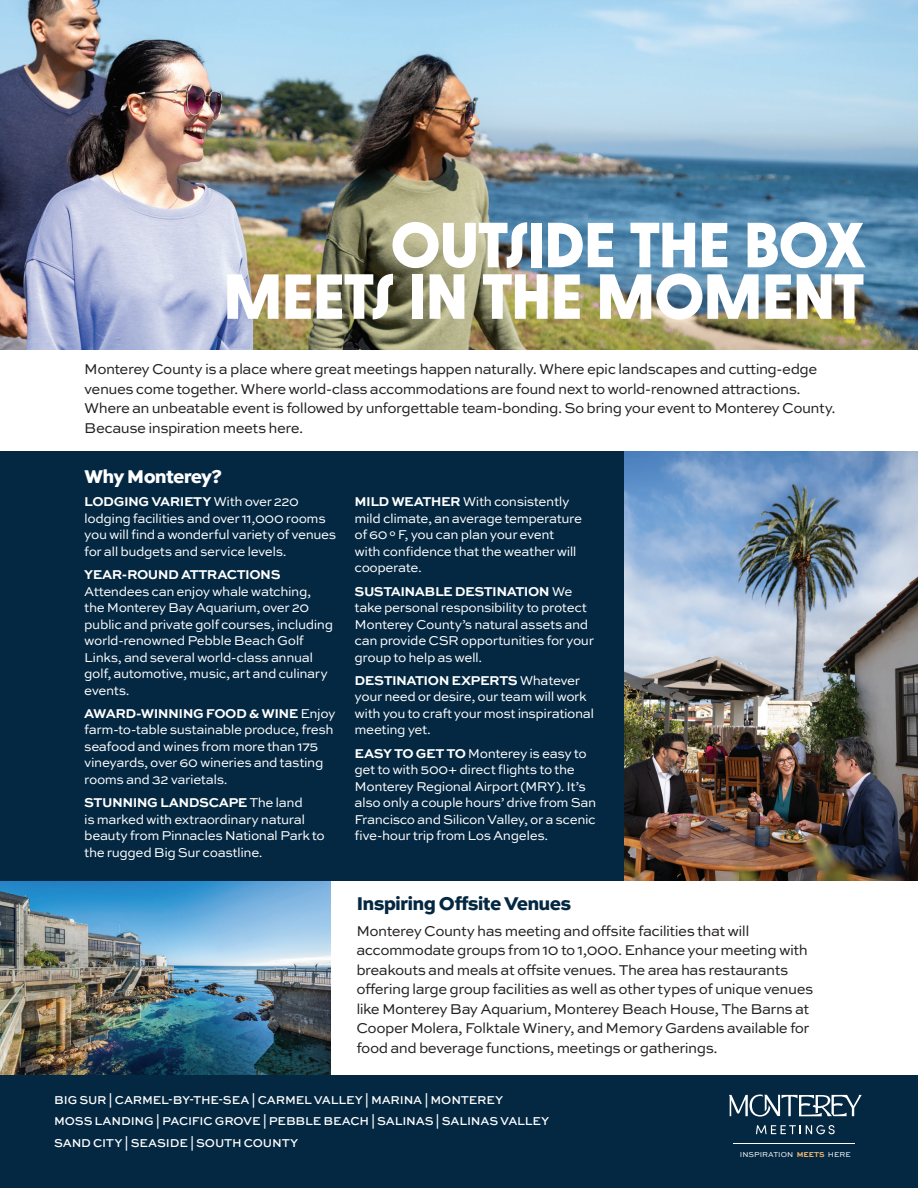
<style>
.page{position:relative;width:918px;height:1188px;background:#fff}
.page>*{position:absolute;margin:0;border:0;box-sizing:border-box;transform-origin:0 0}
.t1{font:700 54px/51.4px "Inspired Otter";letter-spacing:-.005em;color:#fff;text-align:right}
.t2{font:800 19.5px "Sweet Sans Pro";letter-spacing:-.045em;color:#042842}
.t3{font:800 19.5px "Sweet Sans Pro";letter-spacing:-.045em;color:#fff}
.t4{font:15px/19.5px "Sweet Sans Pro";letter-spacing:-.035em;color:#231f20}
.t5{font:13.5px/16.5px "Sweet Sans Pro";letter-spacing:-.035em;color:#fff}
.t6{font:700 13.5px "Sweet Sans Pro";letter-spacing:-.035em;color:#fff}
.t7{font:500 12px/21.5px "Sweet Sans Pro";letter-spacing:-.015em;color:#fff}
.t8{font:7.5px "Sweet Sans Pro";color:#fff}
.s1{font-weight:700}
.s2{font-weight:700;color:#f2b772}
</style>
<div class="page">
<img style="left:0;top:881px;width:330px;height:195px">
<div style="left:0;top:452px;width:918px;height:429px;background:#042842"></div>
<img style="left:624px;top:452px;width:294px;height:429px">
<img style="left:0;top:0;width:918px;height:349px">
<div style="left:0;top:1076px;width:918px;height:112px;background:#042842"></div>
<svg style="left:729px;top:1095px;width:133px;height:22px"></svg>
<hr style="left:733px;top:1143px;width:122px;height:1px;background:#fff">
<svg style="left:756px;top:1125px;width:79px;height:9px"></svg>
<h1 class="t1" style="left:224px;top:219px;width:642px">OUTSIDE THE BOX<br>MEETS IN THE MOMENT</h1>
<p class="t4" style="left:84px;top:359px;width:753px">Monterey County is a place where great meetings happen naturally. Where epic landscapes and cutting-edge venues come together. Where world-class accommodations are found next to world-renowned attractions.<br>Where an unbeatable event is followed by unforgettable team-bonding. So bring your event to Monterey County.<br>Because inspiration meets here.</p>
<h2 class="t3" style="left:84px;top:461px;width:139px">Why Monterey?</h2>
<p class="t5" style="left:84px;top:493px;width:254px"><span class="s1">LODGING VARIETY</span> With over 220 lodging facilities and over 11,000 rooms you will find a wonderful variety of venues for all budgets and service levels.</p>
<p class="t6" style="left:84px;top:564px;width:198px">YEAR-ROUND ATTRACTIONS</p>
<p class="t5" style="left:84px;top:582px;width:250px">Attendees can enjoy whale watching, the Monterey Bay Aquarium, over 20 public and private golf courses, including world-renowned Pebble Beach Golf Links, and several world-class annual golf, automotive, music, art and culinary events.</p>
<p class="t5" style="left:84px;top:705px;width:253px"><span class="s1">AWARD-WINNING FOOD &amp; WINE</span> Enjoy farm-to-table sustainable produce, fresh seafood and wines from more than 175 vineyards, over 60 wineries and tasting rooms and 32 varietals.</p>
<p class="t5" style="left:84px;top:794px;width:242px"><span class="s1">STUNNING LANDSCAPE</span> The land<br>is marked with extraordinary natural beauty from Pinnacles National Park to the rugged Big Sur coastline.</p>
<p class="t5" style="left:355px;top:493px;width:229px"><span class="s1">MILD WEATHER</span> With consistently mild climate, an average temperature of 60 º F, you can plan your event with confidence that the weather will cooperate.</p>
<p class="t5" style="left:355px;top:582px;width:241px"><span class="s1">SUSTAINABLE DESTINATION</span> We take personal responsibility to protect Monterey County’s natural assets and can provide CSR opportunities for your group to help as well.</p>
<p class="t5" style="left:355px;top:672px;width:241px"><span class="s1">DESTINATION EXPERTS</span> Whatever your need or desire, our team will work with you to craft your most inspirational meeting yet.</p>
<p class="t5" style="left:355px;top:744px;width:243px"><span class="s1">EASY TO GET TO</span> Monterey is easy to get to with 500+ direct flights to the Monterey Regional Airport (MRY). It’s also only a couple hours’ drive from San Francisco and Silicon Valley, or a scenic five-hour trip from Los Angeles.</p>
<h2 class="t2" style="left:356px;top:888px;width:216px">Inspiring Offsite Venues</h2>
<p class="t4" style="left:356px;top:920px;width:458px">Monterey County has meeting and offsite facilities that will accommodate groups from 10 to 1,000. Enhance your meeting with breakouts and meals at offsite venues. The area has restaurants offering large group facilities as well as other types of unique venues like Monterey Bay Aquarium, Monterey Beach House, The Barns at Cooper Molera, Folktale Winery, and Memory Gardens available for food and beverage functions, meetings or gatherings.</p>
<p class="t7" style="left:54px;top:1088px;width:497px">BIG SUR | CARMEL-BY-THE-SEA | CARMEL VALLEY | MARINA | MONTEREY<br>MOSS LANDING | PACIFIC GROVE | PEBBLE BEACH | SALINAS | SALINAS VALLEY<br>SAND CITY | SEASIDE | SOUTH COUNTY</p>
<p class="t8" style="left:740px;top:1149px;width:112px">INSPIRATION <span class="s2">MEETS</span> HERE</p>
</div>
